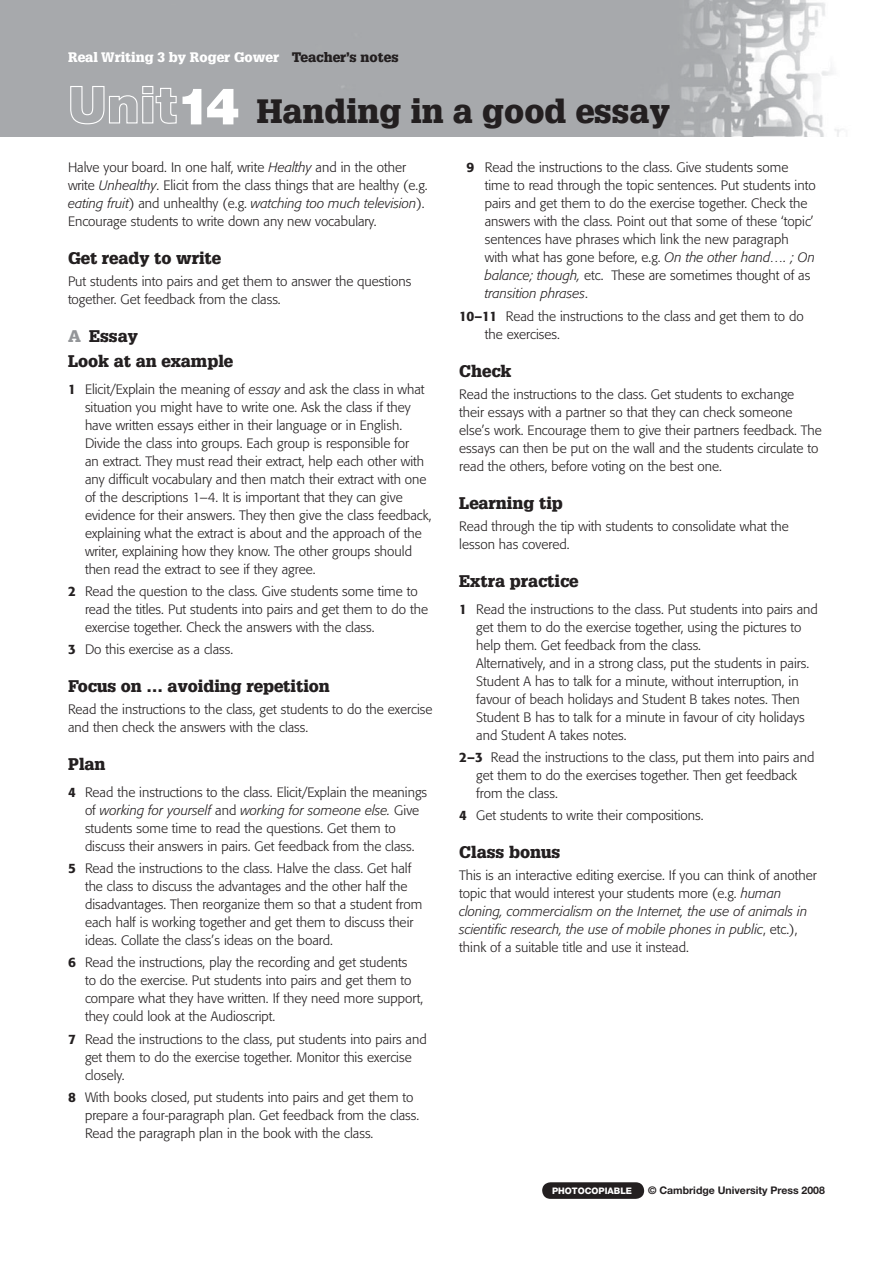
<style>
.page{position:relative;width:893px;height:1263px;background:#fff}
.page>*{position:absolute;margin:0;border:0;box-sizing:border-box;transform-origin:0 0}
.t1{font:900 33px "Glypha";color:#231f20}
.t2{font:900 16.5px/25.2px "Glypha";color:#231f20}
.t3{font:300 13.5px/18px "Formata";color:#231f20}
.t4{font:900 13.5px "Glypha";color:#fff}
.t5{font:700 10.5px "Helvetica Neue";color:#231f20}
.t6{font:800 9px "Helvetica Neue";color:#fff}
.s1{color:#231f20}
.s2{font-family:"Helvetica Neue";font-size:51px;color:#fff}
.s3{font-style:italic}
.s4{color:#939598}
.s5{font-weight:500}
</style>
<div class="page">
<img style="left:0;top:0;width:843px;height:136px">
<div style="left:542px;top:1182px;width:102px;height:17px;background:#231f20;border-radius:8px"></div>
<p class="t4" style="left:68px;top:52px;width:332px">Real Writing 3 by Roger Gower <span class="s1">Teacher’s notes</span></p>
<h1 class="t1" style="left:68px;top:98px;width:603px"><span class="s2">Unit14</span> Handing in a good essay</h1>
<p class="t3" style="left:68px;top:159px;width:361px">Halve your board. In one half, write <span class="s3">Healthy</span> and in the other write <span class="s3">Unhealthy</span>. Elicit from the class things that are healthy (e.g. <span class="s3">eating fruit</span>) and unhealthy (e.g. <span class="s3">watching too much television</span>).<br>Encourage students to write down any new vocabulary.</p>
<p class="t2" style="left:68px;top:246px;width:155px">Get ready to write</p>
<p class="t3" style="left:68px;top:273px;width:345px">Put students into pairs and get them to answer the questions together. Get feedback from the class.</p>
<p class="t2" style="left:68px;top:325px;width:167px"><span class="s4">A</span> Essay<br>Look at an example</p>
<p class="t3" style="left:85px;top:381px;width:348px;text-indent:-17px"><span class="s5">1</span> Elicit/Explain the meaning of <span class="s3">essay</span> and ask the class in what situation you might have to write one. Ask the class if they have written essays either in their language or in English.<br>Divide the class into groups. Each group is responsible for<br>an extract. They must read their extract, help each other with any difficult vocabulary and then match their extract with one of the descriptions 1–4. It is important that they can give evidence for their answers. They then give the class feedback, explaining what the extract is about and the approach of the writer, explaining how they know. The other groups should then read the extract to see if they agree.</p>
<p class="t3" style="left:85px;top:583px;width:345px;text-indent:-17px"><span class="s5">2</span> Read the question to the class. Give students some time to read the titles. Put students into pairs and get them to do the exercise together. Check the answers with the class.</p>
<p class="t3" style="left:68px;top:641px;width:167px"><span class="s5">3</span> Do this exercise as a class.</p>
<p class="t2" style="left:68px;top:675px;width:263px">Focus on … avoiding repetition</p>
<p class="t3" style="left:68px;top:702px;width:366px">Read the instructions to the class, get students to do the exercise and then check the answers with the class.</p>
<p class="t2" style="left:68px;top:753px;width:39px">Plan</p>
<p class="t3" style="left:85px;top:784px;width:344px;text-indent:-17px"><span class="s5">4</span> Read the instructions to the class. Elicit/Explain the meanings of <span class="s3">working for yourself</span> and <span class="s3">working for someone else.</span> Give students some time to read the questions. Get them to discuss their answers in pairs. Get feedback from the class.</p>
<p class="t3" style="left:85px;top:860px;width:339px;text-indent:-17px"><span class="s5">5</span> Read the instructions to the class. Halve the class. Get half the class to discuss the advantages and the other half the disadvantages. Then reorganize them so that a student from each half is working together and get them to discuss their ideas. Collate the class’s ideas on the board.</p>
<p class="t3" style="left:85px;top:955px;width:340px;text-indent:-17px"><span class="s5">6</span> Read the instructions, play the recording and get students<br>to do the exercise. Put students into pairs and get them to compare what they have written. If they need more support, they could look at the Audioscript.</p>
<p class="t3" style="left:85px;top:1031px;width:343px;text-indent:-17px"><span class="s5">7</span> Read the instructions to the class, put students into pairs and get them to do the exercise together. Monitor this exercise closely.</p>
<p class="t3" style="left:85px;top:1089px;width:336px;text-indent:-17px"><span class="s5">8</span> With books closed, put students into pairs and get them to prepare a four-paragraph plan. Get feedback from the class.<br>Read the paragraph plan in the book with the class.</p>
<p class="t3" style="left:485px;top:160px;width:332px;text-indent:-18px"><span class="s5">9</span> Read the instructions to the class. Give students some time to read through the topic sentences. Put students into pairs and get them to do the exercise together. Check the answers with the class. Point out that some of these ‘topic’ sentences have phrases which link the new paragraph<br>with what has gone before, e.g. <span class="s3">On the other hand…. ; On balance; though,</span> etc. These are sometimes thought of as <span class="s3">transition phrases</span>.</p>
<p class="t3" style="left:485px;top:308px;width:320px;text-indent:-26px"><span class="s5">10–11</span> Read the instructions to the class and get them to do the exercises.</p>
<p class="t2" style="left:459px;top:359px;width:54px">Check</p>
<p class="t3" style="left:459px;top:386px;width:364px">Read the instructions to the class. Get students to exchange their essays with a partner so that they can check someone else’s work. Encourage them to give their partners feedback. The essays can then be put on the wall and the students circulate to read the others, before voting on the best one.</p>
<p class="t2" style="left:459px;top:491px;width:105px">Learning tip</p>
<p class="t3" style="left:459px;top:518px;width:331px">Read through the tip with students to consolidate what the lesson has covered.</p>
<p class="t2" style="left:459px;top:570px;width:121px">Extra practice</p>
<p class="t3" style="left:476px;top:601px;width:343px;text-indent:-17px"><span class="s5">1</span> Read the instructions to the class. Put students into pairs and get them to do the exercise together, using the pictures to help them. Get feedback from the class.<br>Alternatively, and in a strong class, put the students in pairs.<br>Student A has to talk for a minute, without interruption, in favour of beach holidays and Student B takes notes. Then Student B has to talk for a minute in favour of city holidays and Student A takes notes.</p>
<p class="t3" style="left:476px;top:749px;width:340px;text-indent:-17px"><span class="s5">2–3</span> Read the instructions to the class, put them into pairs and get them to do the exercises together. Then get feedback from the class.</p>
<p class="t3" style="left:459px;top:807px;width:246px"><span class="s5">4</span> Get students to write their compositions.</p>
<p class="t2" style="left:459px;top:841px;width:103px">Class bonus</p>
<p class="t3" style="left:459px;top:868px;width:359px">This is an interactive editing exercise. If you can think of another topic that would interest your students more (e.g. <span class="s3">human cloning, commercialism on the Internet, the use of animals in scientific research, the use of mobile phones in public</span>, etc.), think of a suitable title and use it instead.</p>
<p class="t6" style="left:552px;top:1187px;width:82px">PHOTOCOPIABLE</p>
<p class="t5" style="left:648px;top:1187px;width:178px">© Cambridge University Press 2008</p>
</div>
